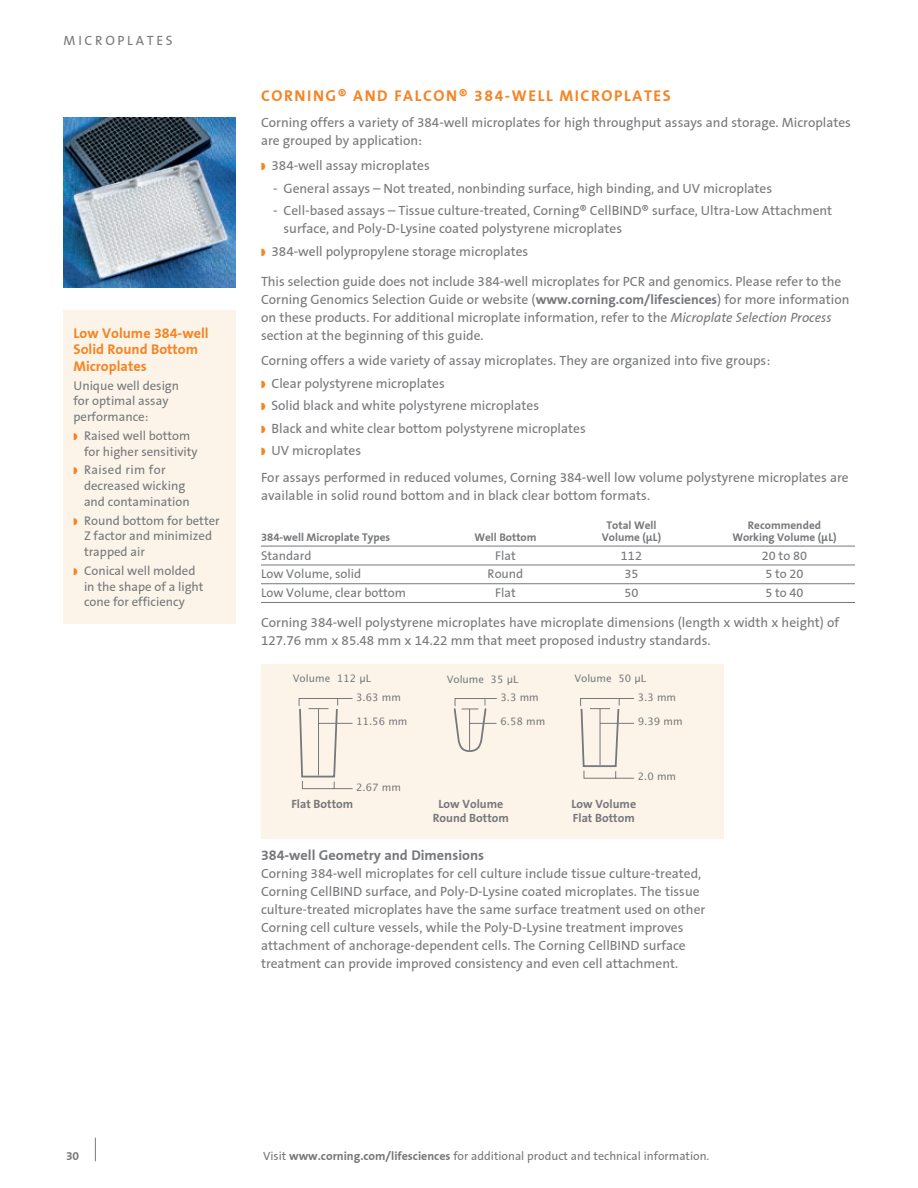
<style>
.page{position:relative;width:918px;height:1188px;background:#fff}
.page>*{position:absolute;margin:0;border:0;box-sizing:border-box;transform-origin:0 0}
.A1_Head{font:700 15.75px "Corning Sans";letter-spacing:.1em;color:#f58423}
.Sidebar_head{font:700 14.25px/16.5px "Corning Sans";color:#f58423}
.B_Head{font:700 14.25px "Corning Sans";color:#76787b}
.Body{font:13.5px/18px "Corning Sans";color:#76787b}
.Bullet{font:13.5px/18px "Corning Sans";color:#76787b}
.Body-2{font:13.5px "Corning Sans";letter-spacing:.2em;color:#76787b}
.Sidebar_bullet{font:12.75px/15.8px "Corning Sans";color:#76787b}
.Table{font:12.75px "Corning Sans";color:#76787b}
.Sidebar_body{font:12.75px/15.8px "Corning Sans";color:#76787b}
.t1{font:12px "Corning Sans";color:#76787b}
.t2{font:700 12px/14.4px "The Sans";color:#76787b}
.t3{font:700 12px "Corning Sans";color:#76787b}
.Table_head{font:700 11.25px "Corning Sans";color:#76787b}
.t4{font:10.2px "The Sans";color:#76787b}
.s1{font-weight:700}
.s2{font-style:italic}
</style>
<div class="page">
<svg style="left:95px;top:1138px;width:1px;height:23px"></svg>
<hr style="left:261px;top:546px;width:594px;height:1px;background:#76787b">
<hr style="left:261px;top:565px;width:594px;height:1px;background:#76787b">
<hr style="left:261px;top:583px;width:594px;height:1px;background:#76787b">
<hr style="left:261px;top:602px;width:594px;height:1px;background:#76787b">
<div style="left:63px;top:310px;width:173px;height:313px;background:#fcf4e9"></div>
<img style="left:63px;top:117px;width:173px;height:171px">
<div style="left:261px;top:664px;width:463px;height:175px;background:#fcf4e9"></div>
<svg style="left:298px;top:698px;width:336px;height:91px"></svg>
<p class="Body-2" style="left:64px;top:32px;width:111px">MICROPLATES</p>
<p class="Sidebar_head" style="left:74px;top:325px;width:137px">Low Volume 384-well<br>Solid Round Bottom<br>Microplates</p>
<p class="Sidebar_body" style="left:74px;top:377px;width:107px">Unique well design for optimal assay performance:</p>
<p class="Sidebar_bullet" style="left:84px;top:428px;width:115px">Raised well bottom for higher sensitivity</p>
<p class="Sidebar_bullet" style="left:84px;top:462px;width:107px">Raised rim for decreased wicking and contamination</p>
<p class="Sidebar_bullet" style="left:84px;top:512px;width:137px">Round bottom for better<br>Z factor and minimized trapped air</p>
<p class="Sidebar_bullet" style="left:84px;top:563px;width:121px">Conical well molded in the shape of a light cone for efficiency</p>
<p class="A1_Head" style="left:261px;top:87px;width:411px">CORNING® AND FALCON® 384-WELL MICROPLATES</p>
<p class="Body" style="left:261px;top:113px;width:592px">Corning offers a variety of 384-well microplates for high throughput assays and storage. Microplates are grouped by application:</p>
<p class="Bullet" style="left:271px;top:157px;width:160px">384-well assay microplates</p>
<p class="Bullet" style="left:273px;top:179px;width:501px">- General assays – Not treated, nonbinding surface, high binding, and UV microplates</p>
<p class="Bullet" style="left:284px;top:202px;width:550px;text-indent:-10px">- Cell-based assays – Tissue culture-treated, Corning® CellBIND® surface, Ultra-Low Attachment surface, and Poly-D-Lysine coated polystyrene microplates</p>
<p class="Bullet" style="left:271px;top:242px;width:258px">384-well polypropylene storage microplates</p>
<p class="Body" style="left:261px;top:272px;width:590px">This selection guide does not include 384-well microplates for PCR and genomics. Please refer to the Corning Genomics Selection Guide or website (<span class="s1">www.corning.com/lifesciences</span>) for more information on these products. For additional microplate information, refer to the <span class="s2">Microplate Selection Process </span>section at the beginning of this guide.</p>
<p class="Body" style="left:261px;top:352px;width:511px">Corning offers a wide variety of assay microplates. They are organized into five groups:</p>
<p class="Bullet" style="left:271px;top:374px;width:175px">Clear polystyrene microplates</p>
<p class="Bullet" style="left:271px;top:397px;width:269px">Solid black and white polystyrene microplates</p>
<p class="Bullet" style="left:271px;top:419px;width:316px">Black and white clear bottom polystyrene microplates</p>
<p class="Bullet" style="left:271px;top:442px;width:91px">UV microplates</p>
<p class="Body" style="left:261px;top:469px;width:589px">For assays performed in reduced volumes, Corning 384-well low volume polystyrene microplates are available in solid round bottom and in black clear bottom formats.</p>
<p class="Table_head" style="left:606px;top:518px;width:51px">Total Well</p>
<p class="Table_head" style="left:748px;top:518px;width:75px">Recommended</p>
<p class="Table_head" style="left:261px;top:530px;width:131px">384-well Microplate Types</p>
<p class="Table_head" style="left:474px;top:530px;width:64px">Well Bottom</p>
<p class="Table_head" style="left:602px;top:530px;width:61px">Volume (µL)</p>
<p class="Table_head" style="left:732px;top:530px;width:106px">Working Volume (µL)</p>
<p class="Table" style="left:261px;top:548px;width:52px">Standard</p>
<p class="Table" style="left:495px;top:548px;width:22px">Flat</p>
<p class="Table" style="left:621px;top:548px;width:23px">112</p>
<p class="Table" style="left:762px;top:548px;width:47px">20 to 80</p>
<p class="Table" style="left:261px;top:566px;width:102px">Low Volume, solid</p>
<p class="Table" style="left:488px;top:566px;width:37px">Round</p>
<p class="Table" style="left:624px;top:566px;width:16px">35</p>
<p class="Table" style="left:765px;top:566px;width:40px">5 to 20</p>
<p class="Table" style="left:261px;top:585px;width:147px">Low Volume, clear bottom</p>
<p class="Table" style="left:495px;top:585px;width:22px">Flat</p>
<p class="Table" style="left:624px;top:585px;width:16px">50</p>
<p class="Table" style="left:765px;top:585px;width:40px">5 to 40</p>
<p class="Body" style="left:261px;top:614px;width:580px">Corning 384-well polystyrene microplates have microplate dimensions (length x width x height) of<br>127.76 mm x 85.48 mm x 14.22 mm that meet proposed industry standards.</p>
<p class="t4" style="left:293px;top:673px;width:80px">Volume 112 µL</p>
<p class="t4" style="left:447px;top:673px;width:73px">Volume 35 µL</p>
<p class="t4" style="left:574px;top:673px;width:73px">Volume 50 µL</p>
<p class="t4" style="left:356px;top:692px;width:46px">3.63 mm</p>
<p class="t4" style="left:356px;top:716px;width:53px">11.56 mm</p>
<p class="t4" style="left:500px;top:692px;width:40px">3.3 mm</p>
<p class="t4" style="left:500px;top:716px;width:46px">6.58 mm</p>
<p class="t4" style="left:638px;top:692px;width:40px">3.3 mm</p>
<p class="t4" style="left:638px;top:716px;width:46px">9.39 mm</p>
<p class="t4" style="left:638px;top:771px;width:40px">2.0 mm</p>
<p class="t4" style="left:356px;top:781px;width:46px">2.67 mm</p>
<p class="t2" style="left:291px;top:796px;width:63px">Flat Bottom</p>
<p class="t2" style="left:433px;top:796px;width:78px;text-align:center">Low Volume<br>Round Bottom</p>
<p class="t2" style="left:571px;top:796px;width:66px">Low Volume<br>Flat Bottom</p>
<p class="B_Head" style="left:261px;top:846px;width:225px">384-well Geometry and Dimensions</p>
<p class="Body" style="left:261px;top:864px;width:446px">Corning 384-well microplates for cell culture include tissue culture-treated, Corning CellBIND surface, and Poly-D-Lysine coated microplates. The tissue culture-treated microplates have the same surface treatment used on other Corning cell culture vessels, while the Poly-D-Lysine treatment improves attachment of anchorage-dependent cells. The Corning CellBIND surface treatment can provide improved consistency and even cell attachment.</p>
<p class="t3" style="left:66px;top:1149px;width:15px">30</p>
<p class="t1" style="left:263px;top:1149px;width:448px">Visit <span class="s1">www.corning.com/lifesciences</span> for additional product and technical information.</p>
</div>
